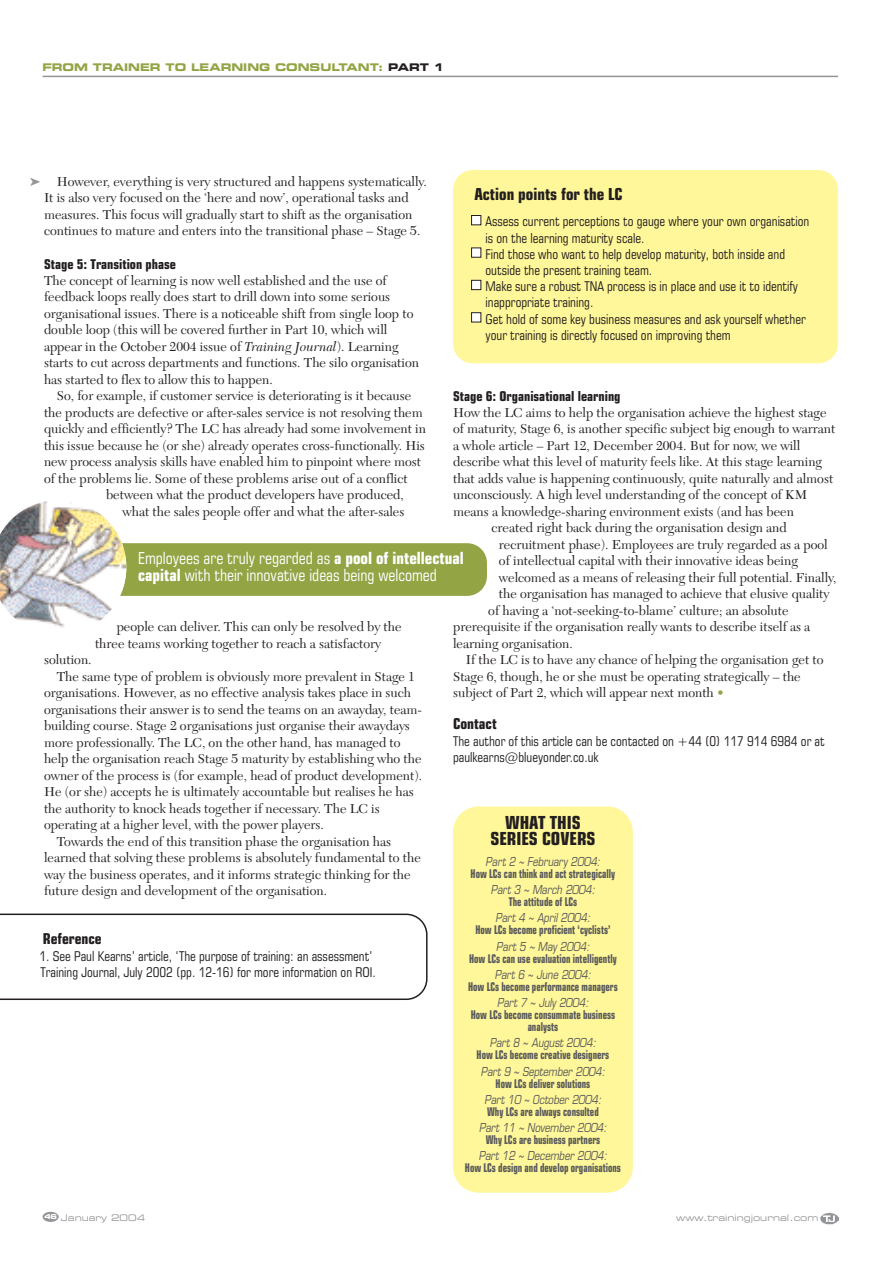
<style>
.page{position:relative;width:893px;height:1263px;background:#fff}
.page>*{position:absolute;margin:0;border:0;box-sizing:border-box;transform-origin:0 0}
.t1{font:700 condensed 18px/16.5px "Square 721 BT";color:#231f20;text-align:center}
.t2{font:condensed 16.5px/16.5px "Square 721 BT";color:#fff}
.t3{font:700 condensed 16.5px "Square 721 BT";color:#231f20}
.t4{font:700 condensed 15px "Square 721 BT";color:#231f20}
.t5{font:13.5px/16.5px "New Caledonia";color:#231f20}
.t6{font:condensed 13.5px/16.2px "Square 721 BT";color:#231f20}
.t7{font:700 condensed 13.5px "Square 721 BT";color:#231f20}
.t8{font:700 condensed 12px/12px "Square 721 BT";color:#58595b;text-align:center;scale:.8 1}
.t9{font:italic 12px "Square 721 BT";color:#58595b;scale:.8 1}
.t10{font:700 expanded 10.5px "Square 721 BT";color:#93a445}
.t11{font:expanded 9px "Square 721 BT";color:#939598}
.s1{color:#231f20}
.s2{font-style:italic}
.s3{color:#fff}
.s4{color:#93a445}
.s5{font-weight:700}
</style>
<div class="page">
<div style="left:43px;top:1212px;width:16px;height:10px;background:#939598;border-radius:50%"></div>
<img style="left:820px;top:1213px;width:18px;height:11px">
<hr style="left:43px;top:76px;width:795px;height:1px;background:#939598">
<svg style="left:0;top:914px;width:427px;height:86px"></svg>
<div style="left:453px;top:806px;width:179px;height:387px;background:#fff799;border-radius:26px"></div>
<div style="left:453px;top:170px;width:385px;height:193px;background:#fff799;border-radius:20px"></div>
<div style="left:78px;top:543px;width:409px;height:53px;background:#93a445;border-radius:20px"></div>
<img style="left:0;top:501px;width:126px;height:127px">
<p class="t10" style="left:43px;top:64px;width:403px">FROM TRAINER TO LEARNING CONSULTANT: <span class="s1">PART 1</span></p>
<p class="t5" style="left:44px;top:175px;width:384px;text-indent:13px">However, everything is very structured and happens systematically.<br>It is also very focused on the ‘here and now’, operational tasks and measures. This focus will gradually start to shift as the organisation continues to mature and enters into the transitional phase – Stage 5.</p>
<p class="t7" style="left:44px;top:258px;width:133px">Stage 5: Transition phase</p>
<p class="t5" style="left:44px;top:274px;width:376px">The concept of learning is now well established and the use of feedback loops really does start to drill down into some serious organisational issues. There is a noticeable shift from single loop to double loop (this will be covered further in Part 10, which will appear in the October 2004 issue of <span class="s2">Training Journal</span>). Learning starts to cut across departments and functions. The silo organisation has started to flex to allow this to happen.</p>
<p class="t5" style="left:57px;top:389px;width:356px">So, for example, if customer service is deteriorating is it because</p>
<p class="t5" style="left:44px;top:406px;width:380px">the products are defective or after-sales service is not resolving them</p>
<p class="t5" style="left:44px;top:422px;width:383px">quickly and efficiently? The LC has already had some involvement in</p>
<p class="t5" style="left:44px;top:439px;width:382px">this issue because he (or she) already operates cross-functionally. His</p>
<p class="t5" style="left:44px;top:455px;width:378px">new process analysis skills have enabled him to pinpoint where most</p>
<p class="t5" style="left:44px;top:472px;width:365px">of the problems lie. Some of these problems arise out of a conflict</p>
<p class="t5" style="left:106px;top:488px;width:299px">between what the product developers have produced,</p>
<p class="t5" style="left:123px;top:505px;width:283px">what the sales people offer and what the after-sales</p>
<p class="t3" style="left:474px;top:188px;width:150px">Action points for the LC</p>
<p class="t6" style="left:485px;top:215px;width:325px;text-indent:-14px"><span class="s3">■</span> Assess current perceptions to gauge where your own organisation is on the learning maturity scale.</p>
<p class="t6" style="left:485px;top:247px;width:301px;text-indent:-14px"><span class="s3">■</span> Find those who want to help develop maturity, both inside and outside the present training team.</p>
<p class="t6" style="left:485px;top:279px;width:314px;text-indent:-14px"><span class="s3">■</span> Make sure a robust TNA process is in place and use it to identify inappropriate training.</p>
<p class="t6" style="left:485px;top:312px;width:321px;text-indent:-14px"><span class="s3">■</span> Get hold of some key business measures and ask yourself whether your training is directly focused on improving them</p>
<p class="t7" style="left:453px;top:390px;width:169px">Stage 6: Organisational learning</p>
<p class="t5" style="left:453px;top:406px;width:375px">How the LC aims to help the organisation achieve the highest stage</p>
<p class="t5" style="left:453px;top:422px;width:384px">of maturity, Stage 6, is another specific subject big enough to warrant</p>
<p class="t5" style="left:453px;top:439px;width:348px">a whole article – Part 12, December 2004. But for now, we will</p>
<p class="t5" style="left:453px;top:455px;width:370px">describe what this level of maturity feels like. At this stage learning</p>
<p class="t5" style="left:453px;top:472px;width:381px">that adds value is happening continuously, quite naturally and almost</p>
<p class="t5" style="left:453px;top:488px;width:356px">unconsciously. A high level understanding of the concept of KM</p>
<p class="t5" style="left:453px;top:505px;width:342px">means a knowledge-sharing environment exists (and has been</p>
<p class="t5" style="left:491px;top:521px;width:296px">created right back during the organisation design and</p>
<p class="t5" style="left:499px;top:538px;width:330px">recruitment phase). Employees are truly regarded as a pool</p>
<p class="t5" style="left:499px;top:554px;width:300px">of intellectual capital with their innovative ideas being</p>
<p class="t5" style="left:499px;top:571px;width:339px">welcomed as a means of releasing their full potential. Finally,</p>
<p class="t5" style="left:499px;top:587px;width:332px">the organisation has managed to achieve that elusive quality</p>
<p class="t5" style="left:488px;top:604px;width:302px">of having a ‘not-seeking-to-blame’ culture; an absolute</p>
<p class="t5" style="left:453px;top:620px;width:359px">prerequisite if the organisation really wants to describe itself as a</p>
<p class="t5" style="left:453px;top:637px;width:121px">learning organisation.</p>
<p class="t5" style="left:466px;top:653px;width:359px">If the LC is to have any chance of helping the organisation get to</p>
<p class="t5" style="left:453px;top:670px;width:349px">Stage 6, though, he or she must be operating strategically – the</p>
<p class="t5" style="left:453px;top:686px;width:272px">subject of Part 2, which will appear next month <span class="s4">•</span></p>
<p class="t4" style="left:453px;top:718px;width:45px">Contact</p>
<p class="t6" style="left:453px;top:734px;width:373px">The author of this article can be contacted on +44 (0) 117 914 6984 or at paulkearns@blueyonder.co.uk</p>
<p class="t2" style="left:138px;top:552px;width:327px">Employees are truly regarded as <span class="s5">a pool of intellectual capital</span> with their innovative ideas being welcomed</p>
<p class="t5" style="left:95px;top:620px;width:308px;text-indent:22px">people can deliver. This can only be resolved by the three teams working together to reach a satisfactory</p>
<p class="t5" style="left:44px;top:653px;width:49px">solution.</p>
<p class="t5" style="left:57px;top:670px;width:360px">The same type of problem is obviously more prevalent in Stage 1</p>
<p class="t5" style="left:44px;top:686px;width:368px">organisations. However, as no effective analysis takes place in such</p>
<p class="t5" style="left:44px;top:703px;width:379px">organisations their answer is to send the teams on an awayday, team-</p>
<p class="t5" style="left:44px;top:719px;width:367px">building course. Stage 2 organisations just organise their awaydays</p>
<p class="t5" style="left:44px;top:736px;width:358px">more professionally. The LC, on the other hand, has managed to</p>
<p class="t5" style="left:44px;top:752px;width:379px">help the organisation reach Stage 5 maturity by establishing who the</p>
<p class="t5" style="left:44px;top:769px;width:380px">owner of the process is (for example, head of product development).</p>
<p class="t5" style="left:44px;top:785px;width:371px">He (or she) accepts he is ultimately accountable but realises he has</p>
<p class="t5" style="left:44px;top:802px;width:337px">the authority to knock heads together if necessary. The LC is</p>
<p class="t5" style="left:44px;top:818px;width:281px">operating at a higher level, with the power players.</p>
<p class="t5" style="left:57px;top:835px;width:336px">Towards the end of this transition phase the organisation has</p>
<p class="t5" style="left:44px;top:851px;width:378px">learned that solving these problems is absolutely fundamental to the</p>
<p class="t5" style="left:44px;top:868px;width:368px">way the business operates, and it informs strategic thinking for the</p>
<p class="t5" style="left:44px;top:884px;width:284px">future design and development of the organisation.</p>
<h1 class="t1" style="left:490px;top:815px;width:107px">WHAT THIS<br>SERIES COVERS</h1>
<p class="t9" style="left:485px;top:856px;width:145px">Part 2 ~ February 2004:</p>
<p class="t8" style="left:470px;top:868px;width:182px">How LCs can think and act strategically</p>
<p class="t9" style="left:491px;top:885px;width:132px">Part 3 ~ March 2004:</p>
<p class="t8" style="left:509px;top:897px;width:87px">The attitude of LCs</p>
<p class="t9" style="left:495px;top:913px;width:120px">Part 4 ~ April 2004:</p>
<p class="t8" style="left:475px;top:925px;width:170px">How LCs become proficient ‘cyclists’</p>
<p class="t9" style="left:496px;top:941px;width:118px">Part 5 ~ May 2004:</p>
<p class="t8" style="left:469px;top:953px;width:186px">How LCs can use evaluation intelligently</p>
<p class="t9" style="left:494px;top:969px;width:122px">Part 6 ~ June 2004:</p>
<p class="t8" style="left:468px;top:981px;width:188px">How LCs become performance managers</p>
<p class="t9" style="left:497px;top:998px;width:116px">Part 7 ~ July 2004:</p>
<p class="t8" style="left:470px;top:1010px;width:182px">How LCs become consummate business analysts</p>
<p class="t9" style="left:490px;top:1038px;width:134px">Part 8 ~ August 2004:</p>
<p class="t8" style="left:476px;top:1050px;width:167px">How LCs become creative designers</p>
<p class="t9" style="left:480px;top:1066px;width:157px">Part 9 ~ September 2004:</p>
<p class="t8" style="left:495px;top:1078px;width:120px">How LCs deliver solutions</p>
<p class="t9" style="left:484px;top:1094px;width:148px">Part 10 ~ October 2004:</p>
<p class="t8" style="left:487px;top:1106px;width:141px">Why LCs are always consulted</p>
<p class="t9" style="left:479px;top:1123px;width:161px">Part 11 ~ November 2004:</p>
<p class="t8" style="left:485px;top:1135px;width:145px">Why LCs are business partners</p>
<p class="t9" style="left:479px;top:1151px;width:162px">Part 12 ~ December 2004:</p>
<p class="t8" style="left:465px;top:1163px;width:196px">How LCs design and develop organisations</p>
<p class="t4" style="left:43px;top:933px;width:60px">Reference</p>
<p class="t6" style="left:39px;top:949px;width:338px">1. See Paul Kearns’ article, ‘The purpose of training: an assessment’<br>Training Journal, July 2002 (pp. 12-16) for more information on ROI.</p>
<p class="t11" style="left:45px;top:1214px;width:102px"><sup>46</sup> January 2004</p>
<p class="t11" style="left:676px;top:1214px;width:144px">www.trainingjournal.com</p>
</div>
